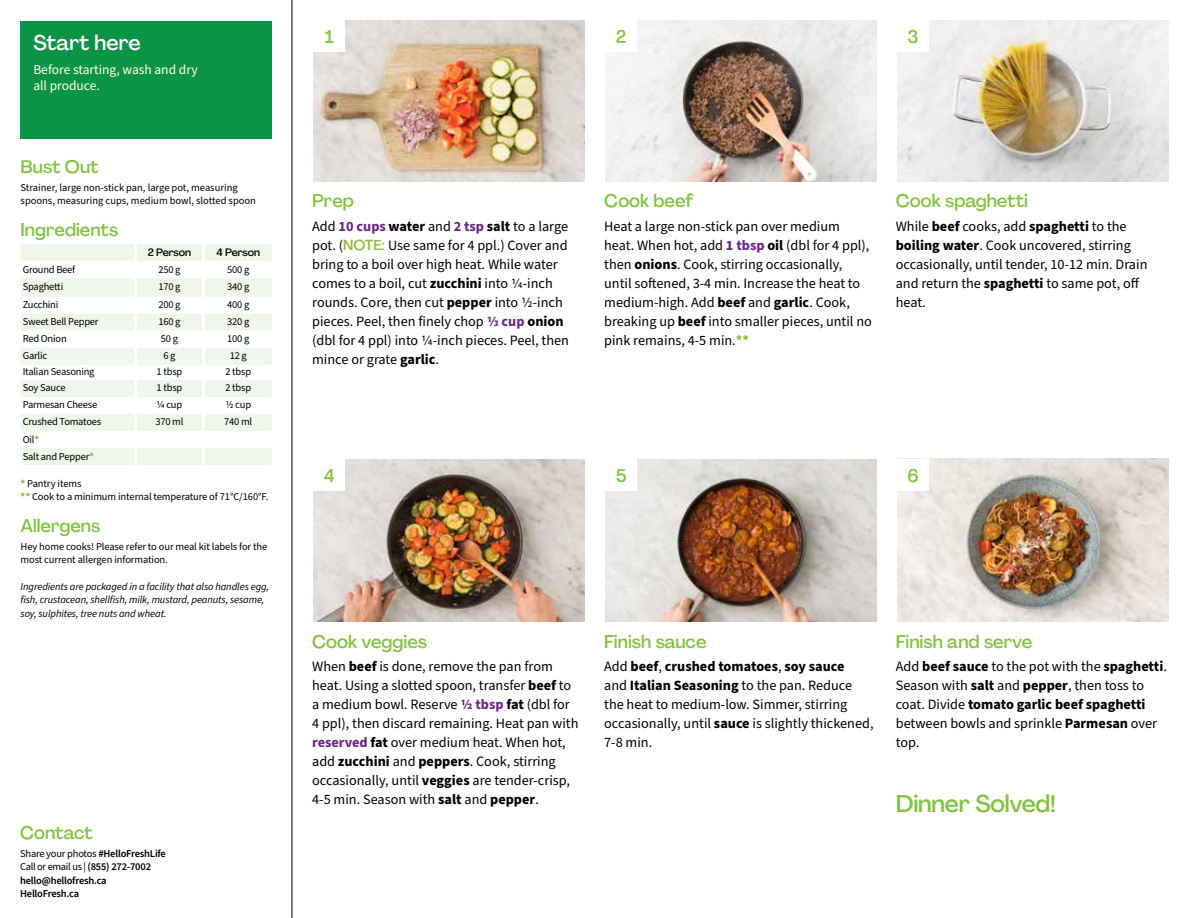
<style>
.page{position:relative;width:1188px;height:918px;background:#fff}
.page>*{position:absolute;margin:0;border:0;box-sizing:border-box;transform-origin:0 0}
.t1{font:500 24px "Agrandir";letter-spacing:-.01em;color:#82c341}
.t2{font:500 21px "Agrandir";color:#fff}
.t3{font:500 18px "Agrandir";color:#82c341}
.t4{font:14.25px/19px "Source Sans Pro";color:#000}
.t5{font:13.5px/16.2px "Source Sans Pro";color:#fffdec}
.t6{font:10.5px/13.5px "Source Sans Pro";letter-spacing:-.02em;color:#000}
.t7{font:italic 10.5px/13.5px "Source Sans Pro";letter-spacing:-.01em;color:#000}
.t8{font:10.5px/13.5px "Source Sans Pro";color:#000}
.t9{font:600 10.5px/13.5px "Source Sans Pro";letter-spacing:-.02em;color:#000}
.t10{font:500 10.5px "Agrandir";letter-spacing:-.01em;color:#000}
.s1{font-weight:700;color:#8cba42}
.s2{font-weight:400}
.s3{font-weight:700;color:#6c2888}
.s4{font-weight:700}
.s5{font-family:"Agrandir";font-weight:500;color:#8cba42}
</style>
<div class="page">
<hr style="left:292px;top:0;width:1px;height:918px;background:#000">
<svg style="left:21px;top:244px;width:251px;height:221px;fill:#eff7e8"></svg>
<hr style="left:134px;top:244px;width:3px;height:17px;background:#fff">
<hr style="left:202px;top:244px;width:3px;height:17px;background:#fff">
<hr style="left:134px;top:261px;width:3px;height:17px;background:#fff">
<hr style="left:202px;top:261px;width:3px;height:17px;background:#fff">
<hr style="left:134px;top:278px;width:3px;height:19px;background:#fff">
<hr style="left:202px;top:278px;width:3px;height:19px;background:#fff">
<hr style="left:134px;top:297px;width:3px;height:17px;background:#fff">
<hr style="left:202px;top:297px;width:3px;height:17px;background:#fff">
<hr style="left:134px;top:314px;width:3px;height:17px;background:#fff">
<hr style="left:202px;top:314px;width:3px;height:17px;background:#fff">
<hr style="left:134px;top:331px;width:3px;height:17px;background:#fff">
<hr style="left:202px;top:331px;width:3px;height:17px;background:#fff">
<hr style="left:134px;top:348px;width:3px;height:17px;background:#fff">
<hr style="left:202px;top:348px;width:3px;height:17px;background:#fff">
<hr style="left:134px;top:365px;width:3px;height:15px;background:#fff">
<hr style="left:202px;top:365px;width:3px;height:15px;background:#fff">
<hr style="left:134px;top:380px;width:3px;height:17px;background:#fff">
<hr style="left:202px;top:380px;width:3px;height:17px;background:#fff">
<hr style="left:134px;top:397px;width:3px;height:17px;background:#fff">
<hr style="left:202px;top:397px;width:3px;height:17px;background:#fff">
<hr style="left:134px;top:414px;width:3px;height:17px;background:#fff">
<hr style="left:202px;top:414px;width:3px;height:17px;background:#fff">
<hr style="left:134px;top:431px;width:3px;height:17px;background:#fff">
<hr style="left:202px;top:431px;width:3px;height:17px;background:#fff">
<hr style="left:134px;top:448px;width:3px;height:17px;background:#fff">
<hr style="left:202px;top:448px;width:3px;height:17px;background:#fff">
<div style="left:21px;top:21px;width:251px;height:117px;background:#0b9446"></div>
<img style="left:313px;top:459px;width:272px;height:162px">
<div style="left:313px;top:459px;width:32px;height:32px;background:#fff"></div>
<img style="left:605px;top:459px;width:272px;height:162px">
<div style="left:605px;top:459px;width:32px;height:32px;background:#fff"></div>
<img style="left:897px;top:459px;width:272px;height:162px">
<div style="left:897px;top:459px;width:32px;height:32px;background:#fff"></div>
<img style="left:313px;top:20px;width:272px;height:161px">
<div style="left:313px;top:20px;width:32px;height:32px;background:#fff"></div>
<img style="left:605px;top:20px;width:272px;height:161px">
<div style="left:605px;top:20px;width:32px;height:32px;background:#fff"></div>
<img style="left:897px;top:20px;width:272px;height:161px">
<div style="left:897px;top:20px;width:32px;height:32px;background:#fff"></div>
<h2 class="t2" style="left:33px;top:29px;width:109px">Start here</h2>
<p class="t5" style="left:33px;top:62px;width:166px">Before starting, wash and dry all produce.</p>
<p class="t3" style="left:21px;top:156px;width:80px">Bust Out</p>
<p class="t8" style="left:21px;top:181px;width:237px">Strainer, large non-stick pan, large pot, measuring spoons, measuring cups, medium bowl, slotted spoon</p>
<p class="t3" style="left:21px;top:218px;width:99px">Ingredients</p>
<p class="t10" style="left:148px;top:246px;width:45px">2 Person</p>
<p class="t10" style="left:217px;top:246px;width:45px">4 Person</p>
<p class="t6" style="left:23px;top:263px;width:54px">Ground Beef</p>
<p class="t6" style="left:158px;top:263px;width:24px">250 g</p>
<p class="t6" style="left:227px;top:263px;width:24px">500 g</p>
<p class="t6" style="left:23px;top:281px;width:42px">Spaghetti</p>
<p class="t6" style="left:158px;top:281px;width:24px">170 g</p>
<p class="t6" style="left:227px;top:281px;width:24px">340 g</p>
<p class="t6" style="left:23px;top:298px;width:37px">Zucchini</p>
<p class="t6" style="left:158px;top:298px;width:24px">200 g</p>
<p class="t6" style="left:227px;top:298px;width:24px">400 g</p>
<p class="t6" style="left:23px;top:315px;width:77px">Sweet Bell Pepper</p>
<p class="t6" style="left:158px;top:315px;width:24px">160 g</p>
<p class="t6" style="left:227px;top:315px;width:24px">320 g</p>
<p class="t6" style="left:23px;top:332px;width:46px">Red Onion</p>
<p class="t6" style="left:161px;top:332px;width:19px">50 g</p>
<p class="t6" style="left:227px;top:332px;width:24px">100 g</p>
<p class="t6" style="left:23px;top:349px;width:26px">Garlic</p>
<p class="t6" style="left:163px;top:349px;width:14px">6 g</p>
<p class="t6" style="left:230px;top:349px;width:19px">12 g</p>
<p class="t6" style="left:23px;top:365px;width:73px">Italian Seasoning</p>
<p class="t6" style="left:157px;top:365px;width:27px">1 tbsp</p>
<p class="t6" style="left:225px;top:365px;width:27px">2 tbsp</p>
<p class="t6" style="left:23px;top:382px;width:44px">Soy Sauce</p>
<p class="t6" style="left:157px;top:382px;width:27px">1 tbsp</p>
<p class="t6" style="left:225px;top:382px;width:27px">2 tbsp</p>
<p class="t6" style="left:23px;top:399px;width:76px">Parmesan Cheese</p>
<p class="t6" style="left:157px;top:399px;width:27px">1/4 cup</p>
<p class="t6" style="left:225px;top:399px;width:27px">1/2 cup</p>
<p class="t6" style="left:23px;top:416px;width:80px">Crushed Tomatoes</p>
<p class="t6" style="left:155px;top:416px;width:30px">370 ml</p>
<p class="t6" style="left:224px;top:416px;width:30px">740 ml</p>
<p class="t6" style="left:23px;top:431px;width:73px;line-height:17px">Oil<span class="s1">*<br></span>Salt and Pepper<span class="s1">*</span></p>
<p class="t6" style="left:21px;top:477px;width:249px"><span class="s1">*</span> Pantry items<br><span class="s1">**</span> Cook to a minimum internal temperature of 71°C/160°F.</p>
<p class="t3" style="left:21px;top:514px;width:81px">Allergens</p>
<p class="t6" style="left:21px;top:540px;width:248px">Hey home cooks! Please refer to our meal kit labels for the most current allergen information.</p>
<p class="t7" style="left:21px;top:580px;width:250px">Ingredients are packaged in a facility that also handles egg, fish, crustacean, shellfish, milk, mustard, peanuts, sesame, soy, sulphites, tree nuts and wheat.</p>
<p class="t3" style="left:20px;top:822px;width:74px">Contact</p>
<p class="t9" style="left:20px;top:847px;width:147px"><span class="s2">Share your photos</span> #HelloFreshLife<br><span class="s2">Call or email us |</span> (855) 272-7002 hello@hellofresh.ca<br>HelloFresh.ca</p>
<p class="t3" style="left:325px;top:26px;width:11px">1</p>
<p class="t3" style="left:616px;top:25px;width:12px">2</p>
<p class="t3" style="left:908px;top:25px;width:13px">3</p>
<p class="t3" style="left:312px;top:190px;width:43px">Prep</p>
<p class="t4" style="left:312px;top:217px;width:258px">Add <span class="s3">10 cups</span> <span class="s4">water</span> and <span class="s3">2 tsp</span> <span class="s4">salt</span> to a large pot. (<span class="s5">NOTE:</span> Use same for 4 ppl.) Cover and bring to a boil over high heat. While water comes to a boil, cut <span class="s4">zucchini</span> into 1/4-inch rounds. Core, then cut <span class="s4">pepper</span> into 1/2-inch pieces. Peel, then finely chop <span class="s3">1/3 cup</span> <span class="s4">onion </span>(dbl for 4 ppl) into 1/4-inch pieces. Peel, then mince or grate <span class="s4">garlic</span>.</p>
<p class="t3" style="left:604px;top:190px;width:91px">Cook beef</p>
<p class="t4" style="left:604px;top:217px;width:269px">Heat a large non-stick pan over medium heat. When hot, add <span class="s3">1 tbsp</span> <span class="s4">oil</span> (dbl for 4 ppl), then <span class="s4">onions</span>. Cook, stirring occasionally, until softened, 3-4 min. Increase the heat to medium-high. Add <span class="s4">beef</span> and <span class="s4">garlic</span>. Cook, breaking up <span class="s4">beef</span> into smaller pieces, until no pink remains, 4-5 min.<span class="s1">**</span></p>
<p class="t3" style="left:896px;top:190px;width:134px">Cook spaghetti</p>
<p class="t4" style="left:896px;top:217px;width:253px">While <span class="s4">beef</span> cooks, add <span class="s4">spaghetti</span> to the <span class="s4">boiling water</span>. Cook uncovered, stirring occasionally, until tender, 10-12 min. Drain and return the <span class="s4">spaghetti</span> to same pot, off heat.</p>
<p class="t3" style="left:324px;top:465px;width:12px">4</p>
<p class="t3" style="left:616px;top:465px;width:12px">5</p>
<p class="t3" style="left:907px;top:464px;width:13px">6</p>
<p class="t3" style="left:312px;top:630px;width:116px">Cook veggies</p>
<p class="t4" style="left:312px;top:657px;width:268px">When <span class="s4">beef</span> is done, remove the pan from heat. Using a slotted spoon, transfer <span class="s4">beef</span> to a medium bowl. Reserve <span class="s3">1/2 tbsp</span> <span class="s4">fat</span> (dbl for 4 ppl), then discard remaining. Heat pan with <span class="s3">reserved</span> <span class="s4">fat</span> over medium heat. When hot, add <span class="s4">zucchini</span> and <span class="s4">peppers</span>. Cook, stirring occasionally, until <span class="s4">veggies</span> are tender-crisp, 4-5 min. Season with <span class="s4">salt</span> and <span class="s4">pepper</span>.</p>
<p class="t3" style="left:604px;top:630px;width:104px">Finish sauce</p>
<p class="t4" style="left:604px;top:657px;width:271px">Add <span class="s4">beef</span>, <span class="s4">crushed tomatoes</span>, <span class="s4">soy sauce<br></span>and <span class="s4">Italian Seasoning</span> to the pan. Reduce the heat to medium-low. Simmer, stirring occasionally, until <span class="s4">sauce</span> is slightly thickened, 7-8 min.</p>
<p class="t3" style="left:896px;top:630px;width:138px">Finish and serve</p>
<p class="t4" style="left:896px;top:657px;width:273px">Add <span class="s4">beef sauce</span> to the pot with the <span class="s4">spaghetti</span>.<br>Season with <span class="s4">salt</span> and <span class="s4">pepper</span>, then toss to coat. Divide <span class="s4">tomato garlic beef spaghetti </span>between bowls and sprinkle <span class="s4">Parmesan</span> over top.</p>
<h1 class="t1" style="left:896px;top:789px;width:162px">Dinner Solved!</h1>
</div>
